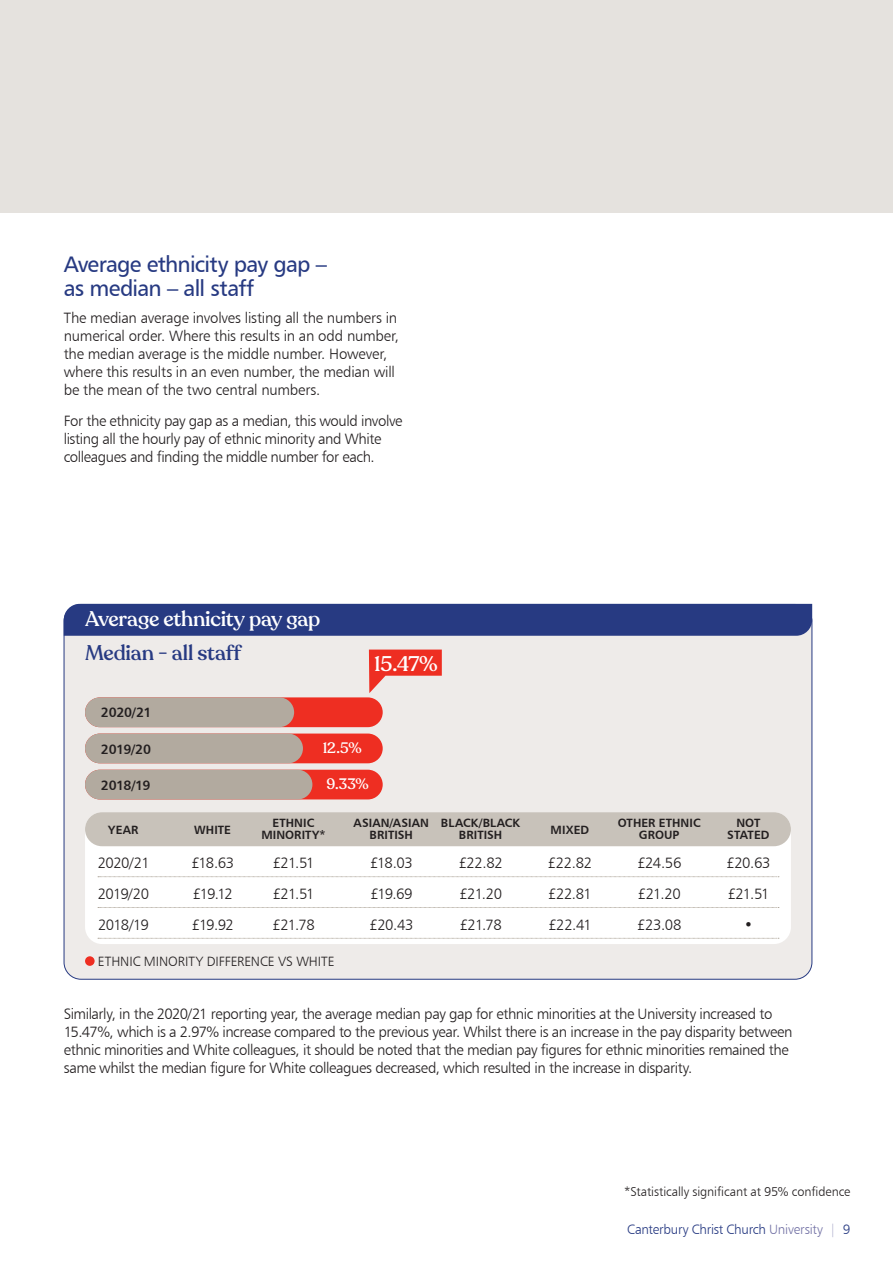
<style>
.page{position:relative;width:893px;height:1263px;background:#fff}
.page>*{position:absolute;margin:0;border:0;box-sizing:border-box;transform-origin:0 0}
.h3-15{font:22.5px/24px "Humanist 777 BT Roman B";letter-spacing:-.035em;color:#273a82}
.Recoleta_14pt_subs{font:500 21px "Recoleta";letter-spacing:-.015em;color:#fff}
.Recoleta_14pt_subs-2{font:500 21px "Recoleta";letter-spacing:-.01em;color:#273a82}
.body_text{font:15px/18px "Humanist 777 BT Light B";letter-spacing:-.025em;color:#231f20}
.Recoleta_14pt_subs-3{font:500 15px "Recoleta";color:#fff}
.t1{font:13.5px "Humanist 777 BT Light B";letter-spacing:-.015em;color:#273a82}
.body_text-2{font:13.5px "Humanist 777 BT Light B";letter-spacing:-.005em;color:#231f20}
.body_text-3{font:13.5px "Humanist 777 BT Bold B";letter-spacing:-.03em;color:#231f20}
.notes_captions{font:12.75px "Humanist 777 BT Light B";letter-spacing:-.01em;color:#231f20}
.body_text-4{font:12px "Humanist 777 BT Bold B";letter-spacing:.005em;color:#231f20}
.s1{color:#7473a6}
.s2{color:#aeadcc}
</style>
<div class="page">
<div style="left:64px;top:604px;width:748px;height:375px;background:#eeebe9;border-radius:17px"></div>
<div style="left:64px;top:604px;width:748px;height:32px;background:#273a82"></div>
<div style="left:85px;top:812px;width:706px;height:132px;background:#fff;border-radius:17px"></div>
<div style="left:0;top:0;width:893px;height:213px;background:#e5e2de"></div>
<div style="left:85px;top:812px;width:706px;height:34px;background:#c8c2ba;border-radius:17px"></div>
<div style="left:85px;top:733px;width:298px;height:30px;background:#ee2e22;border-radius:15px"></div>
<div style="left:85px;top:697px;width:298px;height:30px;background:#ee2e22;border-radius:15px"></div>
<div style="left:85px;top:733px;width:218px;height:30px;background:#b2aa9f;border-radius:15px"></div>
<div style="left:85px;top:697px;width:209px;height:30px;background:#b2aa9f;border-radius:15px"></div>
<svg style="left:369px;top:649px;width:73px;height:44px"></svg>
<div style="left:85px;top:770px;width:298px;height:29px;background:#ee2e22;border-radius:15px"></div>
<div style="left:85px;top:770px;width:227px;height:29px;background:#b2aa9f;border-radius:15px"></div>
<div style="left:85px;top:956px;width:10px;height:10px;background:#ee2e22;border-radius:50%"></div>
<svg style="left:98px;top:876px;width:681px;height:1px"></svg>
<svg style="left:98px;top:907px;width:681px;height:1px"></svg>
<svg style="left:98px;top:938px;width:681px;height:1px"></svg>
<p class="h3-15" style="left:64px;top:252px;width:265px">Average ethnicity pay gap – as median – all staff</p>
<p class="body_text" style="left:64px;top:308px;width:337px">The median average involves listing all the numbers in numerical order. Where this results in an odd number, the median average is the middle number. However, where this results in an even number, the median will be the mean of the two central numbers.</p>
<p class="body_text" style="left:64px;top:411px;width:340px">For the ethnicity pay gap as a median, this would involve listing all the hourly pay of ethnic minority and White colleagues and finding the middle number for each.</p>
<p class="Recoleta_14pt_subs" style="left:85px;top:606px;width:237px">Average ethnicity pay gap</p>
<p class="Recoleta_14pt_subs-2" style="left:85px;top:639px;width:158px">Median - all staff</p>
<p class="Recoleta_14pt_subs" style="left:374px;top:650px;width:65px">15.47%</p>
<p class="body_text-3" style="left:101px;top:704px;width:52px">2020/21</p>
<p class="body_text-3" style="left:101px;top:740px;width:52px">2019/20</p>
<p class="Recoleta_14pt_subs-3" style="left:323px;top:739px;width:41px">12.5%</p>
<p class="body_text-3" style="left:101px;top:776px;width:51px">2018/19</p>
<p class="Recoleta_14pt_subs-3" style="left:326px;top:775px;width:44px">9.33%</p>
<p class="body_text-4" style="left:108px;top:822px;width:32px">YEAR</p>
<p class="body_text-4" style="left:194px;top:822px;width:38px">WHITE</p>
<p class="body_text-4" style="left:273px;top:815px;width:43px">ETHNIC</p>
<p class="body_text-4" style="left:354px;top:815px;width:168px">ASIAN/ASIAN BLACK/BLACK</p>
<p class="body_text-4" style="left:618px;top:815px;width:85px">OTHER ETHNIC</p>
<p class="body_text-4" style="left:736px;top:815px;width:26px">NOT</p>
<p class="body_text-4" style="left:551px;top:822px;width:40px">MIXED</p>
<p class="body_text-4" style="left:261px;top:828px;width:66px">MINORITY*</p>
<p class="body_text-4" style="left:370px;top:828px;width:45px">BRITISH</p>
<p class="body_text-4" style="left:459px;top:828px;width:45px">BRITISH</p>
<p class="body_text-4" style="left:639px;top:828px;width:42px">GROUP</p>
<p class="body_text-4" style="left:727px;top:828px;width:44px">STATED</p>
<p class="body_text" style="left:98px;top:853px;width:54px">2020/21</p>
<p class="body_text" style="left:191px;top:853px;width:45px">£18.63</p>
<p class="body_text" style="left:272px;top:853px;width:44px">£21.51</p>
<p class="body_text" style="left:370px;top:853px;width:45px">£18.03</p>
<p class="body_text" style="left:458px;top:853px;width:46px">£22.82</p>
<p class="body_text" style="left:548px;top:853px;width:46px">£22.82</p>
<p class="body_text" style="left:637px;top:853px;width:46px">£24.56</p>
<p class="body_text" style="left:726px;top:853px;width:46px">£20.63</p>
<p class="body_text" style="left:98px;top:884px;width:53px">2019/20</p>
<p class="body_text" style="left:192px;top:884px;width:42px">£19.12</p>
<p class="body_text" style="left:272px;top:884px;width:44px">£21.51</p>
<p class="body_text" style="left:370px;top:884px;width:44px">£19.69</p>
<p class="body_text" style="left:459px;top:884px;width:45px">£21.20</p>
<p class="body_text" style="left:548px;top:884px;width:46px">£22.81</p>
<p class="body_text" style="left:638px;top:884px;width:45px">£21.20</p>
<p class="body_text" style="left:727px;top:884px;width:44px">£21.51</p>
<p class="body_text" style="left:98px;top:915px;width:52px">2018/19</p>
<p class="body_text" style="left:192px;top:915px;width:44px">£19.92</p>
<p class="body_text" style="left:272px;top:915px;width:44px">£21.78</p>
<p class="body_text" style="left:369px;top:915px;width:46px">£20.43</p>
<p class="body_text" style="left:459px;top:915px;width:44px">£21.78</p>
<p class="body_text" style="left:548px;top:915px;width:45px">£22.41</p>
<p class="body_text" style="left:637px;top:915px;width:46px">£23.08</p>
<p class="body_text" style="left:744px;top:915px;width:10px">•</p>
<p class="body_text-2" style="left:98px;top:953px;width:238px">ETHNIC MINORITY DIFFERENCE VS WHITE</p>
<p class="body_text" style="left:64px;top:1005px;width:730px">Similarly, in the 2020/21 reporting year, the average median pay gap for ethnic minorities at the University increased to 15.47%, which is a 2.97% increase compared to the previous year. Whilst there is an increase in the pay disparity between ethnic minorities and White colleagues, it should be noted that the median pay figures for ethnic minorities remained the same whilst the median figure for White colleagues decreased, which resulted in the increase in disparity.</p>
<p class="notes_captions" style="left:624px;top:1184px;width:228px">*Statistically significant at 95% confidence</p>
<p class="t1" style="left:627px;top:1221px;width:225px">Canterbury Christ Church <span class="s1">University</span> <span class="s2">|</span> 9</p>
</div>
